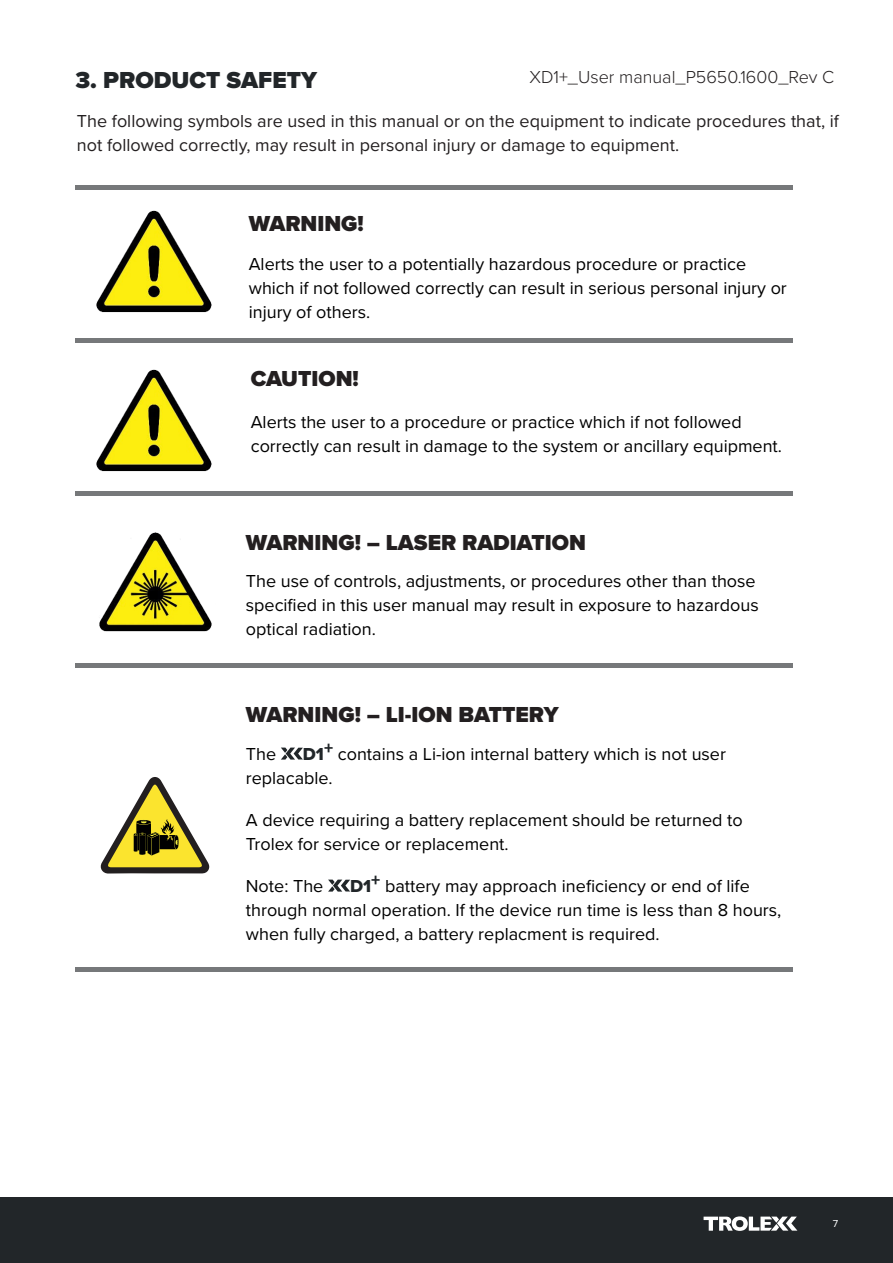
<style>
.page{position:relative;width:893px;height:1263px;background:#fff}
.page>*{position:absolute;margin:0;border:0;box-sizing:border-box;transform-origin:0 0}
.t1{font:900 24px "Proxima Nova";color:#222629}
.t2{font:900 22.5px "Proxima Nova";color:#231f20}
.t3{font:18px/24px "Proxima Nova";color:#000}
.t4{font:18px/24px "Proxima Nova";color:#231f20}
.t5{font:300 18px "Proxima Nova";color:#231f20}
.t6{font:10.5px "Proxima Nova";color:#fff}
.s1{font-family:"Proxima Nova Extrabld";color:#212629}
</style>
<div class="page">
<div style="left:0;top:1197px;width:893px;height:66px;background:#222629"></div>
<svg style="left:704px;top:1216px;width:93px;height:14px"></svg>
<div style="left:75px;top:185px;width:718px;height:5px;background:#76787a"></div>
<div style="left:75px;top:338px;width:718px;height:5px;background:#76787a"></div>
<div style="left:75px;top:663px;width:718px;height:5px;background:#76787a"></div>
<div style="left:75px;top:491px;width:718px;height:5px;background:#76787a"></div>
<img style="left:96px;top:210px;width:116px;height:103px">
<img style="left:96px;top:369px;width:116px;height:103px">
<img style="left:99px;top:532px;width:113px;height:100px">
<div style="left:75px;top:967px;width:718px;height:5px;background:#76787a"></div>
<svg style="left:281px;top:747px;width:22px;height:13px"></svg>
<svg style="left:328px;top:879px;width:22px;height:13px"></svg>
<svg style="left:100px;top:777px;width:110px;height:97px"></svg>
<p class="t5" style="left:529px;top:68px;width:306px">XD1+_User manual_P5650.1600_Rev C</p>
<p class="t4" style="left:77px;top:109px;width:763px">The following symbols are used in this manual or on the equipment to indicate procedures that, if not followed correctly, may result in personal injury or damage to equipment.</p>
<h1 class="t1" style="left:75px;top:70px;width:243px">3. PRODUCT SAFETY</h1>
<p class="t2" style="left:249px;top:214px;width:117px">WARNING!</p>
<p class="t3" style="left:249px;top:252px;width:540px">Alerts the user to a potentially hazardous procedure or practice which if not followed correctly can result in serious personal injury or injury of others.</p>
<p class="t2" style="left:251px;top:369px;width:110px">CAUTION!</p>
<p class="t3" style="left:251px;top:411px;width:533px">Alerts the user to a procedure or practice which if not followed correctly can result in damage to the system or ancillary equipment.</p>
<p class="t2" style="left:246px;top:533px;width:342px">WARNING! – LASER RADIATION</p>
<p class="t3" style="left:246px;top:570px;width:514px">The use of controls, adjustments, or procedures other than those specified in this user manual may result in exposure to hazardous optical radiation.</p>
<p class="t2" style="left:246px;top:705px;width:314px">WARNING! – LI-ION BATTERY</p>
<p class="t3" style="left:246px;top:742px;width:482px;text-indent:57px"><span class="s1">D1</span><sup>+</sup> contains a Li-ion internal battery which is not user replacable.</p>
<p class="t3" style="left:246px;top:808px;width:498px">A device requiring a battery replacement should be returned to<br>Trolex for service or replacement.</p>
<p class="t3" style="left:246px;top:874px;width:79px">Note: The</p>
<p class="t3" style="left:246px;top:742px;width:32px">The</p>
<p class="t3" style="left:246px;top:874px;width:537px;text-indent:104px"><span class="s1">D1</span><sup>+</sup> battery may approach ineficiency or end of life through normal operation. If the device run time is less than 8 hours, when fully charged, a battery replacment is required.</p>
<p class="t6" style="left:833px;top:1219px;width:7px">7</p>
</div>
